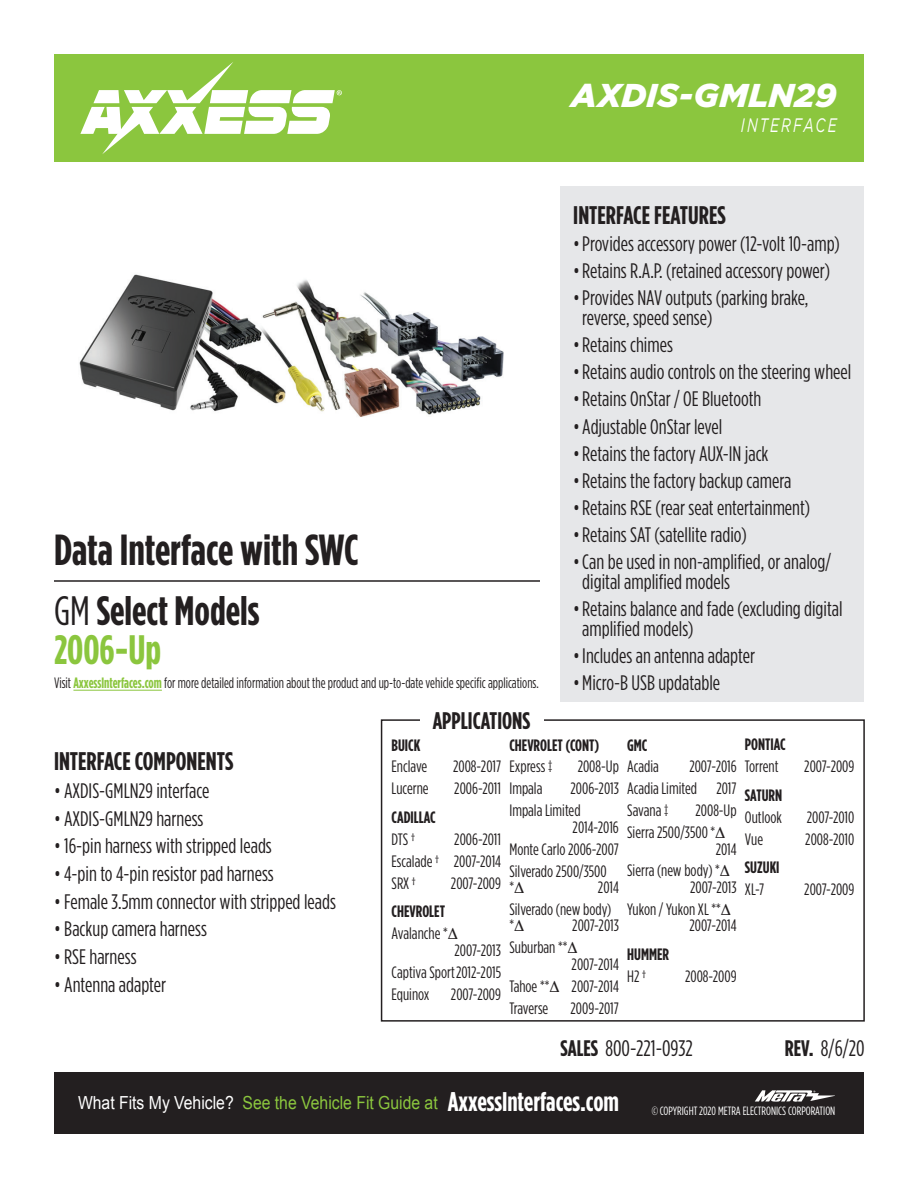
<style>
.page{position:relative;width:918px;height:1188px;background:#fff}
.page>*{position:absolute;margin:0;border:0;box-sizing:border-box;transform-origin:0 0}
.t1{font:700 43.5px "Gotham Condensed";color:#231f20}
.t2{font:700 41.1px/39px "Gotham Condensed";color:#231f20}
.t3{font:italic 900 33px "Gotham";letter-spacing:.005em;color:#fff}
.t4{font:700 27px "Gotham Condensed";color:#fff}
.t5{font:700 25.5px "Gotham Condensed";color:#231f20}
.t6{font:700 24px "Gotham Condensed";color:#231f20}
.t7{font:22.5px "Gotham Condensed";color:#231f20}
.t8{font:21px/20.2px "Gotham Condensed";color:#231f20}
.t9{font:italic 19.5px "Gotham";letter-spacing:.15em;color:#fff;scale:.7 1}
.t10{font:18px "Arial";color:#8bc63e;scale:.88 1}
.t11{font:18px "Arial";color:#fff;scale:.88 1}
.t12{font:16.5px/21.9px "Gotham Condensed";color:#231f20}
.t13{font:700 16.5px "Gotham Condensed";color:#231f20}
.t14{font:15px "Gotham Condensed";color:#231f20;scale:.93 1}
.t15{font:12px "Gotham Condensed";color:#fff}
.s1{font-weight:400}
.s2{color:#8bc63e}
.s3{font-weight:700;color:#8bc63e}
.s4{font-weight:700}
</style>
<div class="page">
<div style="left:54px;top:1072px;width:810px;height:62px;background:#231f20"></div>
<div style="left:54px;top:54px;width:810px;height:108px;background:#8bc63e"></div>
<svg style="left:80px;top:62px;width:262px;height:92px"></svg>
<svg style="left:755px;top:1090px;width:80px;height:12px"></svg>
<div style="left:381px;top:719px;width:484px;height:303px;border:2px solid #231f20"></div>
<div style="left:561px;top:186px;width:303px;height:516px;background:#e6e7e9"></div>
<hr style="left:54px;top:580px;width:486px;height:2px;background:#231f20">
<img style="left:79px;top:274px;width:425px;height:143px">
<hr style="left:73px;top:690px;width:89px;height:1px;background:#8bc63e">
<div style="left:420px;top:709px;width:123px;height:20px;background:#fff"></div>
<h3 class="t3" style="left:571px;top:77px;width:267px">AXDIS-GMLN29</h3>
<h1 class="t1" style="left:54px;top:525px;width:306px">Data Interface with SWC</h1>
<h2 class="t2" style="left:54px;top:590px;width:207px"><span class="s1">GM</span> Select Models<br><span class="s2">2006-Up</span></h2>
<p class="t14" style="left:54px;top:675px;width:523px">Visit <span class="s3">AxxessInterfaces.com</span> for more detailed information about the product and up-to-date vehicle specific applications.</p>
<p class="t6" style="left:433px;top:707px;width:99px">APPLICATIONS</p>
<p class="t9" style="left:741px;top:115px;width:138px">INTERFACE</p>
<p class="t5" style="left:573px;top:201px;width:154px">INTERFACE FEATURES</p>
<p class="t8" style="left:573px;top:233px;width:268px">•Provides accessory power (12-volt 10-amp)</p>
<p class="t8" style="left:573px;top:260px;width:258px">•Retains R.A.P. (retained accessory power)</p>
<p class="t8" style="left:582px;top:287px;width:228px;text-indent:-9px">•Provides NAV outputs (parking brake, reverse, speed sense)</p>
<p class="t8" style="left:573px;top:335px;width:101px">•Retains chimes</p>
<p class="t8" style="left:573px;top:362px;width:280px">•Retains audio controls on the steering wheel</p>
<p class="t8" style="left:573px;top:389px;width:190px">•Retains OnStar / OE Bluetooth</p>
<p class="t8" style="left:573px;top:416px;width:151px">•Adjustable OnStar level</p>
<p class="t8" style="left:573px;top:443px;width:197px">•Retains the factory AUX-IN jack</p>
<p class="t8" style="left:573px;top:470px;width:219px">•Retains the factory backup camera</p>
<p class="t8" style="left:573px;top:497px;width:238px">•Retains RSE (rear seat entertainment)</p>
<p class="t8" style="left:573px;top:524px;width:175px">•Retains SAT (satellite radio)</p>
<p class="t8" style="left:582px;top:551px;width:250px;text-indent:-9px">•Can be used in non-amplified, or analog/ digital amplified models</p>
<p class="t8" style="left:582px;top:598px;width:262px;text-indent:-9px">•Retains balance and fade (excluding digital amplified models)</p>
<p class="t8" style="left:573px;top:645px;width:183px">•Includes an antenna adapter</p>
<p class="t8" style="left:573px;top:672px;width:148px">•Micro-B USB updatable</p>
<p class="t5" style="left:54px;top:747px;width:181px">INTERFACE COMPONENTS</p>
<p class="t8" style="left:54px;top:780px;width:157px">• AXDIS-GMLN29 interface</p>
<p class="t8" style="left:54px;top:808px;width:151px">• AXDIS-GMLN29 harness</p>
<p class="t8" style="left:54px;top:835px;width:219px">• 16-pin harness with stripped leads</p>
<p class="t8" style="left:54px;top:863px;width:221px">• 4-pin to 4-pin resistor pad harness</p>
<p class="t8" style="left:54px;top:891px;width:283px">• Female 3.5mm connector with stripped leads</p>
<p class="t8" style="left:54px;top:919px;width:154px">• Backup camera harness</p>
<p class="t8" style="left:54px;top:946px;width:84px">• RSE harness</p>
<p class="t8" style="left:54px;top:974px;width:114px">• Antenna adapter</p>
<p class="t13" style="left:392px;top:736px;width:30px">BUICK</p>
<p class="t12" style="left:392px;top:756px;width:37px">Enclave</p>
<p class="t12" style="left:453px;top:756px;width:50px">2008-2017</p>
<p class="t12" style="left:392px;top:777px;width:39px">Lucerne</p>
<p class="t12" style="left:454px;top:777px;width:48px">2006-2011</p>
<p class="t13" style="left:392px;top:808px;width:46px">CADILLAC</p>
<p class="t12" style="left:392px;top:828px;width:25px">DTS †</p>
<p class="t12" style="left:392px;top:828px;width:111px;text-align:justify;text-indent:63px">2006-2011<br>Escalade † 2007-2014<br>SRX †</p>
<p class="t12" style="left:451px;top:872px;width:52px">2007-2009</p>
<p class="t12" style="left:392px;top:900px;width:68px"><span class="s4">CHEVROLET<br></span>Avalanche *∆</p>
<p class="t12" style="left:392px;top:939px;width:111px;text-align:justify;text-indent:63px">2007-2013<br>Captiva Sport2012-2015<br>Equinox</p>
<p class="t12" style="left:451px;top:983px;width:52px">2007-2009</p>
<p class="t13" style="left:509px;top:735px;width:92px">CHEVROLET (CONT)</p>
<p class="t12" style="left:509px;top:755px;width:44px">Express ‡</p>
<p class="t12" style="left:578px;top:755px;width:43px">2008-Up</p>
<p class="t12" style="left:509px;top:777px;width:34px">Impala</p>
<p class="t12" style="left:509px;top:777px;width:111px;text-indent:61px">2006-2013<br>Impala Limited</p>
<p class="t12" style="left:509px;top:816px;width:111px;text-align:justify;text-indent:63px">2014-2016<br>Monte Carlo 2006-2007<br>Silverado 2500/3500</p>
<p class="t12" style="left:509px;top:876px;width:16px">*∆</p>
<p class="t12" style="left:509px;top:876px;width:111px;text-indent:89px">2014<br>Silverado (new body)</p>
<p class="t12" style="left:509px;top:914px;width:16px">*∆</p>
<p class="t12" style="left:509px;top:914px;width:111px;text-indent:63px">2007-2013<br>Suburban **∆</p>
<p class="t12" style="left:509px;top:953px;width:111px;text-align:justify;text-indent:62px">2007-2014<br>Tahoe **∆ 2007-2014<br>Traverse</p>
<p class="t12" style="left:571px;top:997px;width:50px">2009-2017</p>
<p class="t13" style="left:627px;top:735px;width:22px">GMC</p>
<p class="t12" style="left:627px;top:755px;width:33px">Acadia</p>
<p class="t12" style="left:627px;top:755px;width:111px;text-align:justify;text-indent:62px">2007-2016<br>Acadia Limited 2017<br>Savana ‡</p>
<p class="t12" style="left:627px;top:799px;width:111px;text-indent:68px">2008-Up<br>Sierra 2500/3500 *∆</p>
<p class="t12" style="left:627px;top:838px;width:111px;text-indent:89px">2014<br>Sierra (new body) *∆</p>
<p class="t12" style="left:627px;top:876px;width:111px;text-indent:63px">2007-2013<br>Yukon / Yukon XL **∆</p>
<p class="t12" style="left:689px;top:914px;width:49px">2007-2014</p>
<p class="t13" style="left:627px;top:945px;width:43px">HUMMER</p>
<p class="t12" style="left:627px;top:965px;width:20px">H2 †</p>
<p class="t12" style="left:685px;top:965px;width:53px">2008-2009</p>
<p class="t13" style="left:745px;top:735px;width:42px">PONTIAC</p>
<p class="t12" style="left:745px;top:755px;width:35px">Torrent</p>
<p class="t12" style="left:804px;top:755px;width:52px">2007-2009</p>
<p class="t13" style="left:745px;top:786px;width:39px">SATURN</p>
<p class="t12" style="left:745px;top:806px;width:39px">Outlook</p>
<p class="t12" style="left:807px;top:806px;width:49px">2007-2010</p>
<p class="t12" style="left:745px;top:828px;width:20px">Vue</p>
<p class="t12" style="left:805px;top:828px;width:51px">2008-2010</p>
<p class="t13" style="left:745px;top:858px;width:36px">SUZUKI</p>
<p class="t12" style="left:745px;top:878px;width:21px">XL-7</p>
<p class="t12" style="left:804px;top:878px;width:52px">2007-2009</p>
<p class="t7" style="left:561px;top:1036px;width:134px"><span class="s4">SALES</span> 800-221-0932</p>
<p class="t7" style="left:785px;top:1036px;width:81px"><span class="s4">REV.</span> 8/6/20</p>
<p class="t11" style="left:78px;top:1091px;width:179px">What Fits My Vehicle?</p>
<p class="t4" style="left:448px;top:1087px;width:173px">AxxessInterfaces.com</p>
<p class="t10" style="left:243px;top:1091px;width:223px">See the Vehicle Fit Guide at</p>
<p class="t15" style="left:652px;top:1105px;width:185px">© COPYRIGHT 2020 METRA ELECTRONICS CORPORATION</p>
</div>
